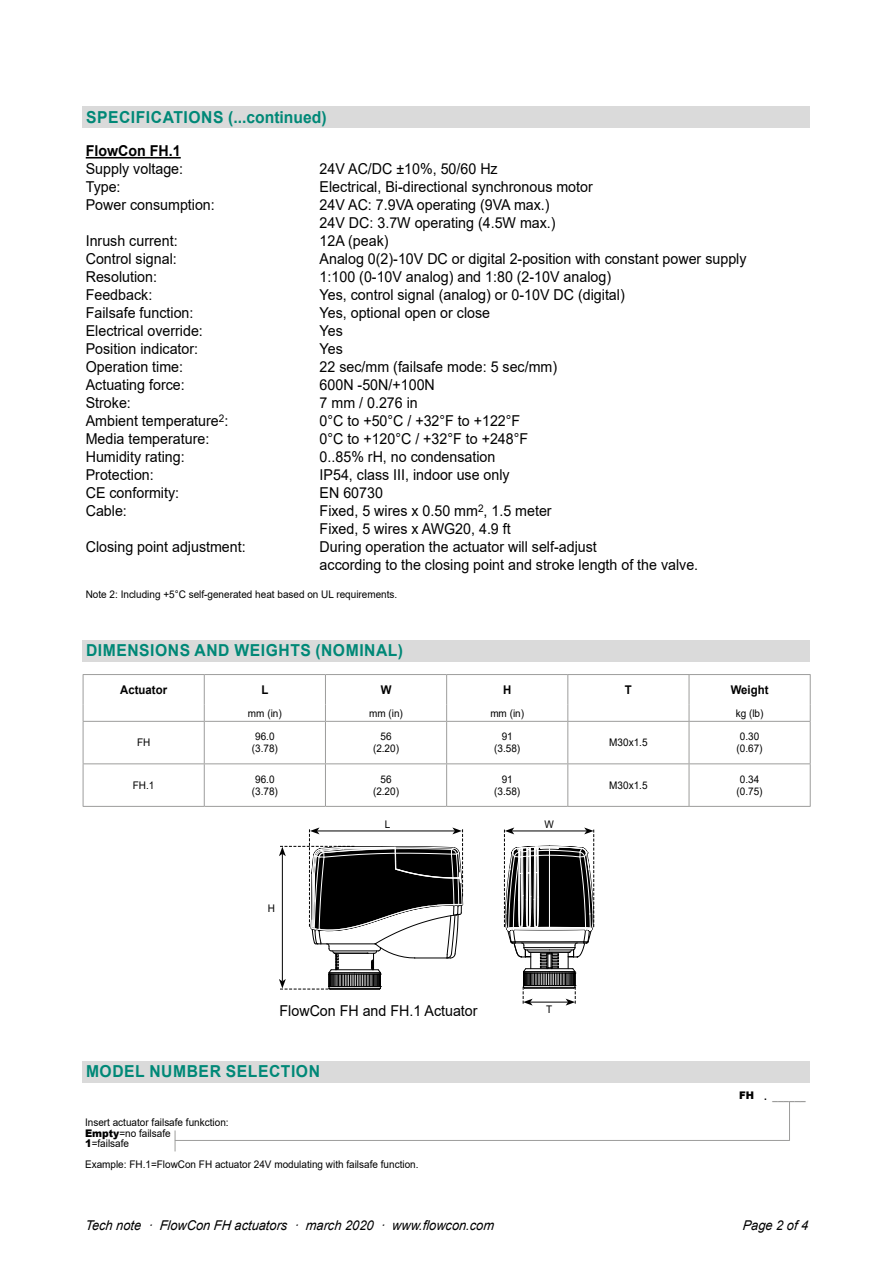
<style>
.page{position:relative;width:893px;height:1263px;background:#fff}
.page>*{position:absolute;margin:0;border:0;box-sizing:border-box;transform-origin:0 0}
.t1{font:700 16.5px "Arial";letter-spacing:.035em;color:#087;scale:.95 1}
.t2{font:15px/18px "Arial";color:#000;scale:.95 1}
.t3{font:700 15px "Arial";color:#000;scale:.95 1}
.t4{font:italic 13.5px "Arial";color:#000;scale:.95 1}
.t5{font:700 12px "Arial";color:#000;scale:.95 1}
.t6{font:10.5px/12px "Arial";color:#000;text-align:center;scale:.95 1}
.t7{font:700 10.5px "Arial";color:#9d9d9c;scale:.95 1}
.t8{font:900 10.5px "Arial";color:#000;scale:.95 1}
.s1{font-weight:900}
.s2{color:#000}
</style>
<div class="page">
<hr style="left:86px;top:157px;width:95px;height:2px;background:#000">
<div style="left:83px;top:106px;width:727px;height:22px;background:#dadada"></div>
<hr style="left:83px;top:674px;width:121px;height:1px;background:#9d9d9c">
<hr style="left:204px;top:674px;width:121px;height:1px;background:#9d9d9c">
<hr style="left:325px;top:674px;width:122px;height:1px;background:#9d9d9c">
<hr style="left:447px;top:674px;width:121px;height:1px;background:#9d9d9c">
<hr style="left:568px;top:674px;width:121px;height:1px;background:#9d9d9c">
<hr style="left:689px;top:674px;width:122px;height:1px;background:#9d9d9c">
<svg style="left:83px;top:675px;width:1px;height:46px"></svg>
<svg style="left:204px;top:675px;width:1px;height:46px"></svg>
<svg style="left:325px;top:675px;width:1px;height:46px"></svg>
<svg style="left:446px;top:675px;width:1px;height:46px"></svg>
<svg style="left:567px;top:675px;width:1px;height:46px"></svg>
<svg style="left:689px;top:675px;width:1px;height:46px"></svg>
<svg style="left:810px;top:675px;width:1px;height:46px"></svg>
<hr style="left:83px;top:721px;width:121px;height:1px;background:#9d9d9c">
<hr style="left:83px;top:722px;width:1px;height:41px;background:#9d9d9c">
<hr style="left:204px;top:721px;width:121px;height:1px;background:#9d9d9c">
<hr style="left:204px;top:722px;width:1px;height:41px;background:#9d9d9c">
<hr style="left:325px;top:721px;width:122px;height:1px;background:#9d9d9c">
<hr style="left:325px;top:722px;width:1px;height:41px;background:#9d9d9c">
<hr style="left:447px;top:721px;width:121px;height:1px;background:#9d9d9c">
<hr style="left:446px;top:722px;width:1px;height:41px;background:#9d9d9c">
<hr style="left:568px;top:721px;width:121px;height:1px;background:#9d9d9c">
<hr style="left:567px;top:722px;width:1px;height:41px;background:#9d9d9c">
<hr style="left:689px;top:721px;width:122px;height:1px;background:#9d9d9c">
<hr style="left:689px;top:722px;width:1px;height:41px;background:#9d9d9c">
<hr style="left:810px;top:722px;width:1px;height:41px;background:#9d9d9c">
<hr style="left:83px;top:763px;width:121px;height:1px;background:#9d9d9c">
<hr style="left:83px;top:764px;width:1px;height:42px;background:#9d9d9c">
<hr style="left:204px;top:763px;width:121px;height:1px;background:#9d9d9c">
<hr style="left:204px;top:764px;width:1px;height:42px;background:#9d9d9c">
<hr style="left:325px;top:763px;width:122px;height:1px;background:#9d9d9c">
<hr style="left:325px;top:764px;width:1px;height:42px;background:#9d9d9c">
<hr style="left:447px;top:763px;width:121px;height:1px;background:#9d9d9c">
<hr style="left:446px;top:764px;width:1px;height:42px;background:#9d9d9c">
<hr style="left:568px;top:763px;width:121px;height:1px;background:#9d9d9c">
<hr style="left:567px;top:764px;width:1px;height:42px;background:#9d9d9c">
<hr style="left:689px;top:763px;width:122px;height:1px;background:#9d9d9c">
<hr style="left:689px;top:764px;width:1px;height:42px;background:#9d9d9c">
<hr style="left:810px;top:764px;width:1px;height:42px;background:#9d9d9c">
<hr style="left:83px;top:806px;width:121px;height:1px;background:#9d9d9c">
<hr style="left:204px;top:806px;width:121px;height:1px;background:#9d9d9c">
<hr style="left:325px;top:806px;width:122px;height:1px;background:#9d9d9c">
<hr style="left:447px;top:806px;width:121px;height:1px;background:#9d9d9c">
<hr style="left:568px;top:806px;width:121px;height:1px;background:#9d9d9c">
<hr style="left:689px;top:806px;width:122px;height:1px;background:#9d9d9c">
<div style="left:83px;top:640px;width:727px;height:21px;background:#dadada"></div>
<hr style="left:175px;top:1140px;width:614px;height:1px;background:#9d9d9c">
<hr style="left:789px;top:1102px;width:1px;height:39px;background:#9d9d9c">
<svg style="left:175px;top:1130px;width:1px;height:21px"></svg>
<div style="left:83px;top:1061px;width:727px;height:21px;background:#dadada"></div>
<svg style="left:279px;top:827px;width:185px;height:163px"></svg>
<svg style="left:504px;top:827px;width:91px;height:178px"></svg>
<p class="t1" style="left:86px;top:105px;width:255px">SPECIFICATIONS (...continued)</p>
<p class="t3" style="left:86px;top:140px;width:102px">FlowCon FH.1</p>
<p class="t2" style="left:86px;top:160px;width:104px">Supply voltage:</p>
<p class="t2" style="left:320px;top:160px;width:189px">24V AC/DC ±10%, 50/60 Hz</p>
<p class="t2" style="left:86px;top:178px;width:38px">Type:</p>
<p class="t2" style="left:320px;top:178px;width:289px">Electrical, Bi-directional synchronous motor</p>
<p class="t2" style="left:86px;top:196px;width:137px">Power consumption:</p>
<p class="t2" style="left:320px;top:196px;width:250px">24V AC: 7.9VA operating (9VA max.)<br>24V DC: 3.7W operating (4.5W max.)</p>
<p class="t2" style="left:86px;top:232px;width:98px">Inrush current:</p>
<p class="t2" style="left:320px;top:232px;width:74px">12A (peak)</p>
<p class="t2" style="left:86px;top:250px;width:97px">Control signal:</p>
<p class="t2" style="left:320px;top:250px;width:451px">Analog 0(2)-10V DC or digital 2-position with constant power supply</p>
<p class="t2" style="left:86px;top:268px;width:77px">Resolution:</p>
<p class="t2" style="left:320px;top:268px;width:308px">1:100 (0-10V analog) and 1:80 (2-10V analog)</p>
<p class="t2" style="left:86px;top:286px;width:72px">Feedback:</p>
<p class="t2" style="left:320px;top:286px;width:323px">Yes, control signal (analog) or 0-10V DC (digital)</p>
<p class="t2" style="left:86px;top:304px;width:115px">Failsafe function:</p>
<p class="t2" style="left:320px;top:304px;width:181px">Yes, optional open or close</p>
<p class="t2" style="left:86px;top:322px;width:125px">Electrical override:</p>
<p class="t2" style="left:320px;top:322px;width:26px">Yes</p>
<p class="t2" style="left:86px;top:340px;width:120px">Position indicator:</p>
<p class="t2" style="left:320px;top:340px;width:26px">Yes</p>
<p class="t2" style="left:86px;top:358px;width:104px">Operation time:</p>
<p class="t2" style="left:320px;top:358px;width:252px">22 sec/mm (failsafe mode: 5 sec/mm)</p>
<p class="t2" style="left:86px;top:376px;width:106px">Actuating force:</p>
<p class="t2" style="left:320px;top:376px;width:123px">600N -50N/+100N</p>
<p class="t2" style="left:86px;top:394px;width:49px">Stroke:</p>
<p class="t2" style="left:320px;top:394px;width:105px">7 mm / 0.276 in</p>
<p class="t2" style="left:86px;top:412px;width:152px">Ambient temperature<sup>2</sup>:</p>
<p class="t2" style="left:320px;top:412px;width:213px">0°C to +50°C / +32°F to +122°F</p>
<p class="t2" style="left:86px;top:430px;width:132px">Media temperature:</p>
<p class="t2" style="left:320px;top:430px;width:221px">0°C to +120°C / +32°F to +248°F</p>
<p class="t2" style="left:86px;top:448px;width:106px">Humidity rating:</p>
<p class="t2" style="left:320px;top:448px;width:187px">0..85% rH, no condensation</p>
<p class="t2" style="left:86px;top:466px;width:73px">Protection:</p>
<p class="t2" style="left:320px;top:466px;width:202px">IP54, class III, indoor use only</p>
<p class="t2" style="left:86px;top:484px;width:100px">CE conformity:</p>
<p class="t2" style="left:320px;top:484px;width:68px">EN 60730</p>
<p class="t2" style="left:86px;top:502px;width:45px">Cable:</p>
<p class="t2" style="left:320px;top:502px;width:246px">Fixed, 5 wires x 0.50 mm<sup>2</sup>, 1.5 meter<br>Fixed, 5 wires x AWG20, 4.9 ft</p>
<p class="t2" style="left:86px;top:538px;width:170px">Closing point adjustment:</p>
<p class="t2" style="left:320px;top:538px;width:400px">During operation the actuator will self-adjust<br>according to the closing point and stroke length of the valve.</p>
<p class="t6" style="left:86px;top:588px;width:330px">Note 2: Including +5°C self-generated heat based on UL requirements.</p>
<p class="t1" style="left:86px;top:639px;width:335px">DIMENSIONS AND WEIGHTS (NOMINAL)</p>
<p class="t5" style="left:120px;top:681px;width:51px">Actuator</p>
<p class="t5" style="left:261px;top:681px;width:9px">L</p>
<p class="t5" style="left:381px;top:681px;width:13px">W</p>
<p class="t5" style="left:503px;top:681px;width:10px">H</p>
<p class="t5" style="left:625px;top:681px;width:9px">T</p>
<p class="t5" style="left:731px;top:681px;width:41px">Weight</p>
<p class="t6" style="left:248px;top:707px;width:37px">mm (in)</p>
<p class="t6" style="left:369px;top:707px;width:37px">mm (in)</p>
<p class="t6" style="left:490px;top:707px;width:37px">mm (in)</p>
<p class="t6" style="left:736px;top:707px;width:31px">kg (lb)</p>
<p class="t6" style="left:137px;top:737px;width:15px">FH</p>
<p class="t6" style="left:252px;top:731px;width:29px">96.0 (3.78)</p>
<p class="t6" style="left:373px;top:731px;width:29px">56 (2.20)</p>
<p class="t6" style="left:494px;top:731px;width:29px">91 (3.58)</p>
<p class="t6" style="left:609px;top:737px;width:42px">M30x1.5</p>
<p class="t6" style="left:737px;top:731px;width:29px">0.30 (0.67)</p>
<p class="t6" style="left:133px;top:779px;width:24px">FH.1</p>
<p class="t6" style="left:252px;top:773px;width:29px">96.0 (3.78)</p>
<p class="t6" style="left:373px;top:773px;width:29px">56 (2.20)</p>
<p class="t6" style="left:494px;top:773px;width:29px">91 (3.58)</p>
<p class="t6" style="left:609px;top:779px;width:42px">M30x1.5</p>
<p class="t6" style="left:737px;top:773px;width:29px">0.34 (0.75)</p>
<p class="t6" style="left:268px;top:903px;width:9px">H</p>
<p class="t6" style="left:385px;top:818px;width:7px">L</p>
<p class="t6" style="left:545px;top:818px;width:11px">W</p>
<p class="t2" style="left:280px;top:1001px;width:210px">FlowCon FH and FH.1 Actuator</p>
<p class="t6" style="left:546px;top:1003px;width:8px">T</p>
<p class="t1" style="left:86px;top:1060px;width:248px">MODEL NUMBER SELECTION</p>
<p class="t6" style="left:85px;top:1117px;width:153px;line-height:10.5px;text-align:left">Insert actuator failsafe funkction:<br><span class="s1">Empty</span>=no failsafe<br><span class="s1">1</span>=failsafe</p>
<p class="t6" style="left:85px;top:1158px;width:353px">Example: FH.1=FlowCon FH actuator 24V modulating with failsafe function.</p>
<p class="t8" style="left:739px;top:1088px;width:17px">FH</p>
<p class="t7" style="left:764px;top:1089px;width:45px"><span class="s2">.</span> ______</p>
<p class="t4" style="left:85px;top:1217px;width:433px">Tech note · FlowCon FH actuators · march 2020 · www.flowcon.com</p>
<p class="t4" style="left:742px;top:1217px;width:72px">Page 2 of 4</p>
</div>
